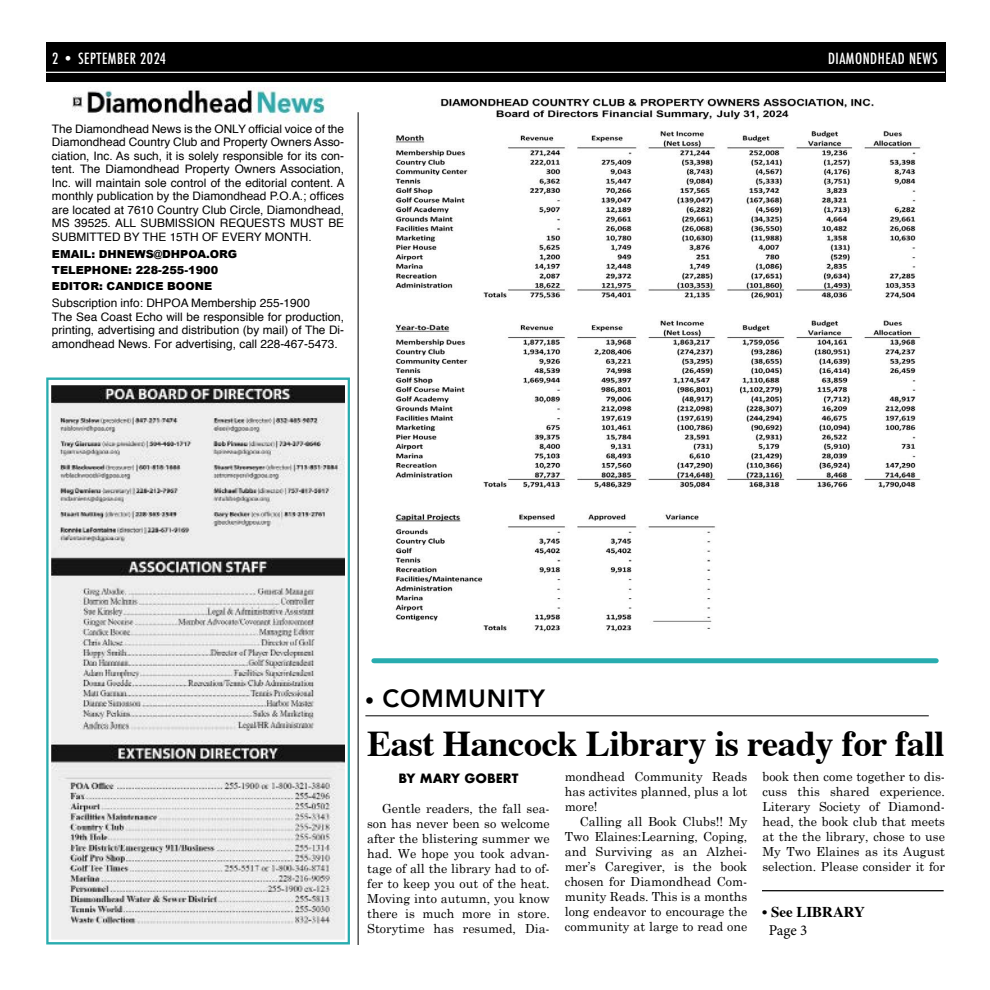
<style>
.page{position:relative;width:990px;height:990px;background:#fff}
.page>*{position:absolute;margin:0;border:0;box-sizing:border-box;transform-origin:0 0}
.t1{font:700 36.25px "Times";letter-spacing:-.01em;color:#000}
.t2{font:800 24.88px "Avenir";letter-spacing:.03em;color:#000}
.t3{font:500 condensed 15px "Futura";letter-spacing:.035em;color:#fff}
.t4{font:700 15px "Times";color:#000}
.t5{font:15px "Minion Pro";color:#000}
.t6{font:12.5px/15px "Century Schoolbook";color:#000;text-align:justify}
.t7{font:700 12.5px "Futura";color:#000}
.t8{font:11.62px/13.5px "Helvetica";color:#000;text-align:justify}
.t9{font:900 11.12px/16px "Arial";color:#000}
.s1{font-family:"Myriad Pro";font-weight:700}
</style>
<div class="page">
<img style="left:72px;top:88px;width:253px;height:32px">
<div style="left:46px;top:42px;width:900px;height:40px;background:#000"></div>
<hr style="left:45px;top:72px;width:900px;height:1px;background:#fff">
<hr style="left:358px;top:112px;width:1px;height:833px;background:#000">
<img style="left:393px;top:98px;width:528px;height:534px">
<div style="left:374px;top:658px;width:562px;height:5px;background:#28acaf"></div>
<svg style="left:46px;top:377px;width:304px;height:568px;background:#cbcece"></svg>
<div style="left:49px;top:380px;width:298px;height:562px;border:2px solid #fff"></div>
<hr style="left:365px;top:715px;width:564px;height:1px;background:#000">
<hr style="left:762px;top:890px;width:182px;height:1px;background:#000">
<p class="t3" style="left:52px;top:49px;width:115px">2 • SEPTEMBER 2024</p>
<p class="t3" style="left:828px;top:49px;width:111px">DIAMONDHEAD NEWS</p>
<p class="t8" style="left:52px;top:122px;width:294px">The Diamondhead News is the ONLY official voice of the Diamondhead Country Club and Property Owners Asso&shy;ciation, Inc. As such, it is solely responsible for its con&shy;tent. The Diamondhead Property Owners Association, Inc. will maintain sole control of the editorial content. A monthly publication by the Diamondhead P.O.A.; offices are located at 7610 Country Club Circle, Diamondhead, MS 39525. ALL SUBMISSION REQUESTS MUST BE SUBMITTED BY THE 15TH OF EVERY MONTH.</p>
<p class="t9" style="left:52px;top:246px;width:187px">EMAIL: DHNEWS@DHPOA.ORG<br>TELEPHONE: 228-255-1900<br>EDITOR: CANDICE BOONE</p>
<p class="t8" style="left:52px;top:297px;width:294px;text-align:left">Subscription info: DHPOA Membership 255-1900<br>The Sea Coast Echo will be responsible for production, printing, advertising and distribution (by mail) of The Di&shy;amondhead News. For advertising, call 228-467-5473.</p>
<h2 class="t2" style="left:365px;top:679px;width:181px"><span class="s1">•</span> COMMUNITY</h2>
<h1 class="t1" style="left:367px;top:709px;width:579px">East Hancock Library is ready for fall</h1>
<p class="t7" style="left:399px;top:769px;width:121px">BY MARY GOBERT</p>
<p class="t6" style="left:367px;top:800px;width:184px;text-indent:15px">Gentle readers, the fall sea&shy;son has never been so welcome after the blistering summer we had. We hope you took advan&shy;tage of all the library had to of&shy;fer to keep you out of the heat.<br>Moving into autumn, you know there is much more in store.<br>Storytime has resumed, Dia-</p>
<p class="t6" style="left:565px;top:769px;width:184px">mondhead Community Reads has activites planned, plus a lot more!</p>
<p class="t6" style="left:565px;top:814px;width:184px;text-indent:15px">Calling all Book Clubs!! My Two Elaines:Learning, Coping, and Surviving as an Alzhei&shy;mer’s Caregiver, is the book chosen for Diamondhead Com&shy;munity Reads. This is a months long endeavor to encourage the community at large to read one</p>
<p class="t6" style="left:762px;top:769px;width:184px">book then come together to dis&shy;cuss this shared experience.<br>Literary Society of Diamond&shy;head, the book club that meets at the the library, chose to use My Two Elaines as its August selection. Please consider it for</p>
<p class="t4" style="left:762px;top:898px;width:105px">• See LIBRARY</p>
<p class="t5" style="left:769px;top:920px;width:40px">Page 3</p>
</div>
